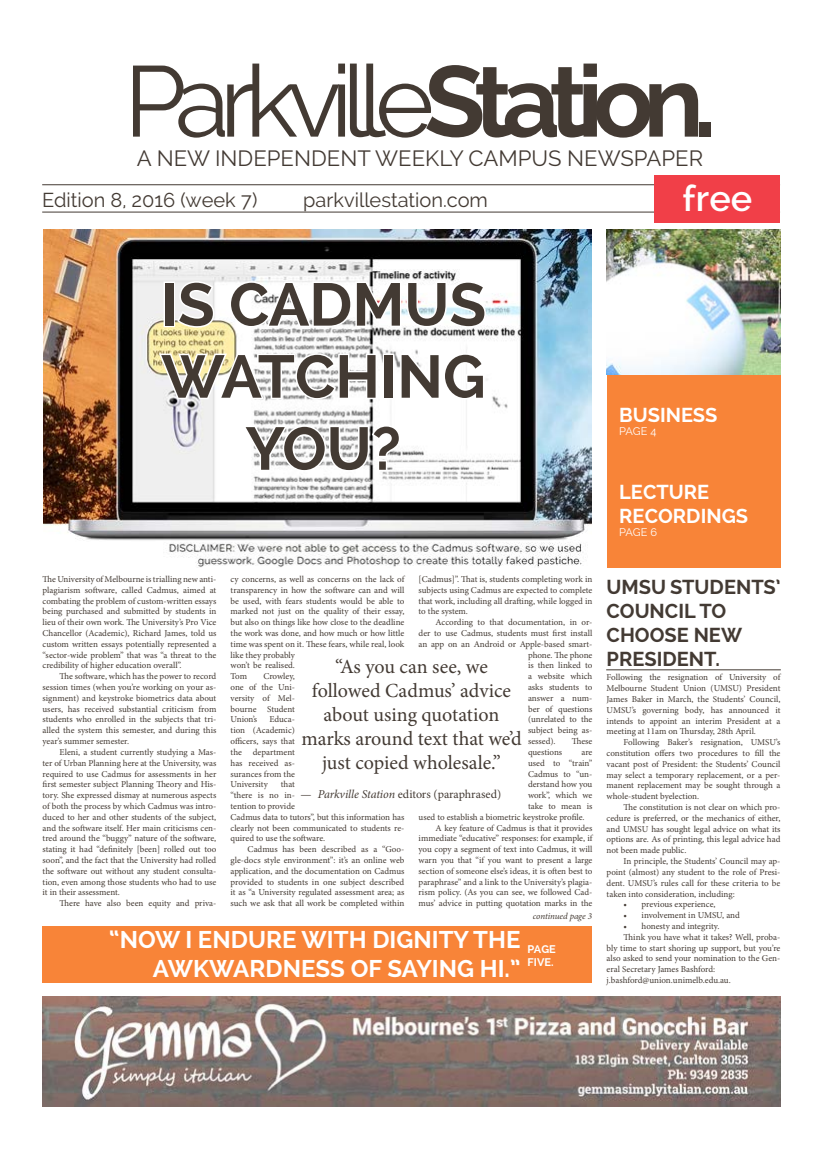
<style>
.page{position:relative;width:823px;height:1149px;background:#fff}
.page>*{position:absolute;margin:0;border:0;box-sizing:border-box;transform-origin:0 0}
.t1{font:100px "Raleway";letter-spacing:-.1em;color:#433a33}
.t2{font:700 60px/72px "Raleway";color:#433a33;text-align:center}
.t3{font:600 36px "Raleway";color:#fff}
.t4{font:700 24px/28.8px "Raleway";color:#fff;text-align:right}
.t5{font:22px "Raleway";color:#433a33}
.t6{font:20px/24px "Minion Pro";letter-spacing:-.005em;color:#433a33;text-align:center}
.t7{font:700 20px/24px "Raleway";color:#433a33}
.t8{font:20px "Raleway";color:#433a33}
.t9{font:700 20px/24px "Raleway";color:#fff}
.t10{font:12px "Minion Pro";color:#433a33}
.t11{font:11px "Raleway";color:#fff}
.t12{font:700 11px/13.2px "Raleway";color:#fff}
.t13{font:9px/10.8px "Minion Pro";letter-spacing:-.005em;color:#433a33;text-align:justify}
.t14{font:italic 9px "Minion Pro";letter-spacing:-.01em;color:#433a33}
.s1{font-weight:700}
.s2{font-style:italic}
</style>
<div class="page">
<img style="left:43px;top:230px;width:548px;height:337px">
<hr style="left:42px;top:184px;width:737px;height:1px;background:#433a33">
<hr style="left:42px;top:211px;width:737px;height:1px;background:#433a33">
<div style="left:163px;top:281px;width:12px;height:46px;border:3px solid #fff"></div>
<svg style="left:175px;top:279px;width:41px;height:50px"></svg>
<svg style="left:228px;top:279px;width:259px;height:50px"></svg>
<svg style="left:157px;top:351px;width:221px;height:50px"></svg>
<svg style="left:398px;top:351px;width:87px;height:51px"></svg>
<svg style="left:241px;top:423px;width:160px;height:50px"></svg>
<div style="left:43px;top:925px;width:549px;height:57px;background:#f88438"></div>
<div style="left:606px;top:230px;width:174px;height:337px;background:#f88438"></div>
<hr style="left:605px;top:669px;width:175px;height:1px;background:#433a33">
<img style="left:606px;top:230px;width:174px;height:144px">
<img style="left:43px;top:996px;width:737px;height:110px">
<div style="left:654px;top:175px;width:125px;height:47px;background:#f13f48"></div>
<h1 class="t1" style="left:124px;top:43px;width:593px">Parkville<span class="s1">Station.</span></h1>
<h3 class="t5" style="left:137px;top:145px;width:567px">A NEW INDEPENDENT WEEKLY CAMPUS NEWSPAPER</h3>
<h3 class="t8" style="left:42px;top:188px;width:216px">Edition 8, 2016 (week 7)</h3>
<h3 class="t8" style="left:303px;top:188px;width:186px">parkvillestation.com</h3>
<h3 class="t3" style="left:682px;top:178px;width:71px">free</h3>
<h2 class="t2" style="left:160px;top:269px;width:327px">IS CADMUS<br>WATCHING<br>YOU?</h2>
<h3 class="t9" style="left:618px;top:402px;width:100px">BUSINESS</h3>
<p class="t11" style="left:618px;top:424px;width:39px">PAGE 4</p>
<h3 class="t9" style="left:618px;top:480px;width:130px">LECTURE<br>RECORDINGS</h3>
<p class="t11" style="left:618px;top:525px;width:39px">PAGE 6</p>
<p class="t13" style="left:43px;top:573px;width:175px">The University of Melbourne is trialling new anti&shy;plagiarism software, called Cadmus, aimed at combating the problem of custom-written essays being purchased and submitted by students in lieu of their own work. The University’s Pro Vice Chancellor (Academic), Richard James, told us custom written essays potentially represented a “sector-wide problem” that was “a threat to the credibility of higher education overall”.</p>
<p class="t13" style="left:43px;top:670px;width:175px;text-indent:17px">The software, which has the power to record session times (when you’re working on your as&shy;signment) and keystroke biometrics data about users, has received substantial criticism from students who enrolled in the subjects that tri&shy;alled the system this semester, and during this year’s summer semester.</p>
<p class="t13" style="left:43px;top:746px;width:175px;text-indent:17px">Eleni, a student currently studying a Mas&shy;ter of Urban Planning here at the University, was required to use Cadmus for assessments in her first semester subject Planning Theory and His&shy;tory. She expressed dismay at numerous aspects of both the process by which Cadmus was intro&shy;duced to her and other students of the subject, and the software itself. Her main criticisms cen&shy;tred around the “buggy” nature of the software, stating it had “definitely [been] rolled out too soon”, and the fact that the University had rolled the software out without any student consulta&shy;tion, even among those students who had to use it in their assessment.</p>
<p class="t13" style="left:60px;top:897px;width:158px">There have also been equity and priva-</p>
<p class="t13" style="left:418px;top:573px;width:175px">[Cadmus]”. That is, students completing work in subjects using Cadmus are expected to complete that work, including all drafting, while logged in to the system.</p>
<p class="t13" style="left:435px;top:616px;width:158px">According to that documentation, in or-</p>
<p class="t13" style="left:418px;top:627px;width:175px">der to use Cadmus, students must first install</p>
<p class="t13" style="left:418px;top:638px;width:175px">an app on an Android or Apple-based smart-</p>
<p class="t13" style="left:527px;top:649px;width:66px">phone. The phone</p>
<p class="t13" style="left:527px;top:660px;width:66px">is then linked to</p>
<p class="t13" style="left:527px;top:670px;width:66px">a website which</p>
<p class="t13" style="left:527px;top:681px;width:66px">asks students to</p>
<p class="t13" style="left:527px;top:692px;width:66px">answer a num-</p>
<p class="t13" style="left:527px;top:703px;width:66px">ber of questions</p>
<p class="t13" style="left:527px;top:714px;width:66px">(unrelated to the</p>
<p class="t13" style="left:527px;top:724px;width:66px">subject being as-</p>
<p class="t13" style="left:527px;top:735px;width:29px">sessed).</p>
<p class="t13" style="left:571px;top:735px;width:22px">These</p>
<p class="t13" style="left:527px;top:746px;width:36px">questions</p>
<p class="t13" style="left:581px;top:746px;width:12px">are</p>
<p class="t13" style="left:527px;top:757px;width:66px">used to “train”</p>
<p class="t13" style="left:527px;top:768px;width:66px">Cadmus to “un-</p>
<p class="t13" style="left:527px;top:778px;width:66px">derstand how you</p>
<p class="t13" style="left:527px;top:789px;width:66px">work”, which we</p>
<p class="t13" style="left:527px;top:800px;width:66px">take to mean is</p>
<p class="t13" style="left:418px;top:811px;width:167px">used to establish a biometric keystroke profile.</p>
<p class="t13" style="left:435px;top:822px;width:158px">A key feature of Cadmus is that it provides</p>
<p class="t13" style="left:418px;top:832px;width:175px">immediate “educative” responses: for example, if</p>
<p class="t13" style="left:418px;top:843px;width:175px">you copy a segment of text into Cadmus, it will</p>
<p class="t13" style="left:418px;top:854px;width:175px">warn you that “if you want to present a large</p>
<p class="t13" style="left:418px;top:865px;width:175px">section of someone else’s ideas, it is often best to</p>
<p class="t13" style="left:418px;top:876px;width:175px">paraphrase” and a link to the University’s plagia-</p>
<p class="t13" style="left:418px;top:886px;width:175px">rism policy. (As you can see, we followed Cad-</p>
<p class="t13" style="left:418px;top:897px;width:175px">mus’ advice in putting quotation marks in the</p>
<p class="t13" style="left:230px;top:573px;width:175px;text-align:left">cy concerns, as well as concerns on the lack of transparency in how the software can and will be used, with fears students would be able to marked not just on the quality of their essay, but also on things like how close to the deadline the work was done, and how much or how little time was spent on it. These fears, while real, look like they probably<br>won’t be realised.<br>Tom</p>
<h3 class="t6" style="left:301px;top:654px;width:221px">“As you can see, we followed Cadmus’ advice about using quotation marks around text that we’d just copied wholesale.”</h3>
<h3 class="t10" style="left:300px;top:785px;width:202px">— <span class="s2">Parkville Station</span> editors (paraphrased)</h3>
<p class="t13" style="left:230px;top:670px;width:66px;text-indent:33px">Crowley, one of the Uni&shy;versity of Mel&shy;bourne Student Union’s</p>
<p class="t13" style="left:230px;top:714px;width:66px;text-indent:39px">Educa&shy;tion (Academic) officers, says that the department has received as&shy;surances from the University</p>
<p class="t13" style="left:230px;top:778px;width:175px;text-align:left;text-indent:50px">that<br>“there is no in-<br>tention to provide<br>Cadmus data to tutors”, but this information has clearly not been communicated to students re&shy;quired to use the software.</p>
<p class="t13" style="left:230px;top:843px;width:175px;text-indent:17px">Cadmus has been described as a “Goo&shy;gle-docs style environment”: it’s an online web application, and the documentation on Cadmus provided to students in one subject described it as “a University regulated assessment area; as such we ask that all work be completed within</p>
<p class="t14" style="left:532px;top:909px;width:61px">continued page 3</p>
<h3 class="t4" style="left:109px;top:925px;width:412px">“NOW I ENDURE WITH DIGNITY THE<br>AWKWARDNESS OF SAYING HI.”</h3>
<p class="t12" style="left:527px;top:941px;width:30px">PAGE<br>FIVE.</p>
<h3 class="t7" style="left:606px;top:574px;width:176px">UMSU STUDENTS’<br>COUNCIL TO<br>CHOOSE NEW<br>PRESIDENT.</h3>
<p class="t13" style="left:606px;top:672px;width:175px">Following the resignation of University of Melbourne Student Union (UMSU) President James Baker in March, the Students’ Council, UMSU’s governing body, has announced it intends to appoint an interim President at a meeting at 11am on Thursday, 28th April.</p>
<p class="t13" style="left:606px;top:736px;width:175px;text-indent:17px">Following Baker’s resignation, UMSU’s constitution offers two procedures to fill the vacant post of President: the Students’ Council may select a temporary replacement, or a per&shy;manent replacement may be sought through a whole-student byelection.</p>
<p class="t13" style="left:606px;top:801px;width:175px;text-indent:17px">The constitution is not clear on which pro&shy;cedure is preferred, or the mechanics of either, and UMSU has sought legal advice on what its options are. As of printing, this legal advice had not been made public.</p>
<p class="t13" style="left:606px;top:855px;width:175px;text-indent:17px">In principle, the Students’ Council may ap&shy;point (almost) any student to the role of Presi&shy;dent. UMSU’s rules call for these criteria to be taken into consideration, including:</p>
<p class="t13" style="left:623px;top:898px;width:93px">• previous experience,</p>
<p class="t13" style="left:623px;top:909px;width:118px">• involvement in UMSU, and</p>
<p class="t13" style="left:623px;top:920px;width:97px">• honesty and integrity.</p>
<p class="t13" style="left:623px;top:931px;width:158px">Think you have what it takes? Well, proba-</p>
<p class="t13" style="left:606px;top:942px;width:175px">bly time to start shoring up support, but you’re</p>
<p class="t13" style="left:606px;top:952px;width:175px">also asked to send your nomination to the Gen-</p>
<p class="t13" style="left:606px;top:963px;width:110px">eral Secretary James Bashford:</p>
<p class="t13" style="left:606px;top:974px;width:125px">j.bashford@union.unimelb.edu.au.</p>
</div>
